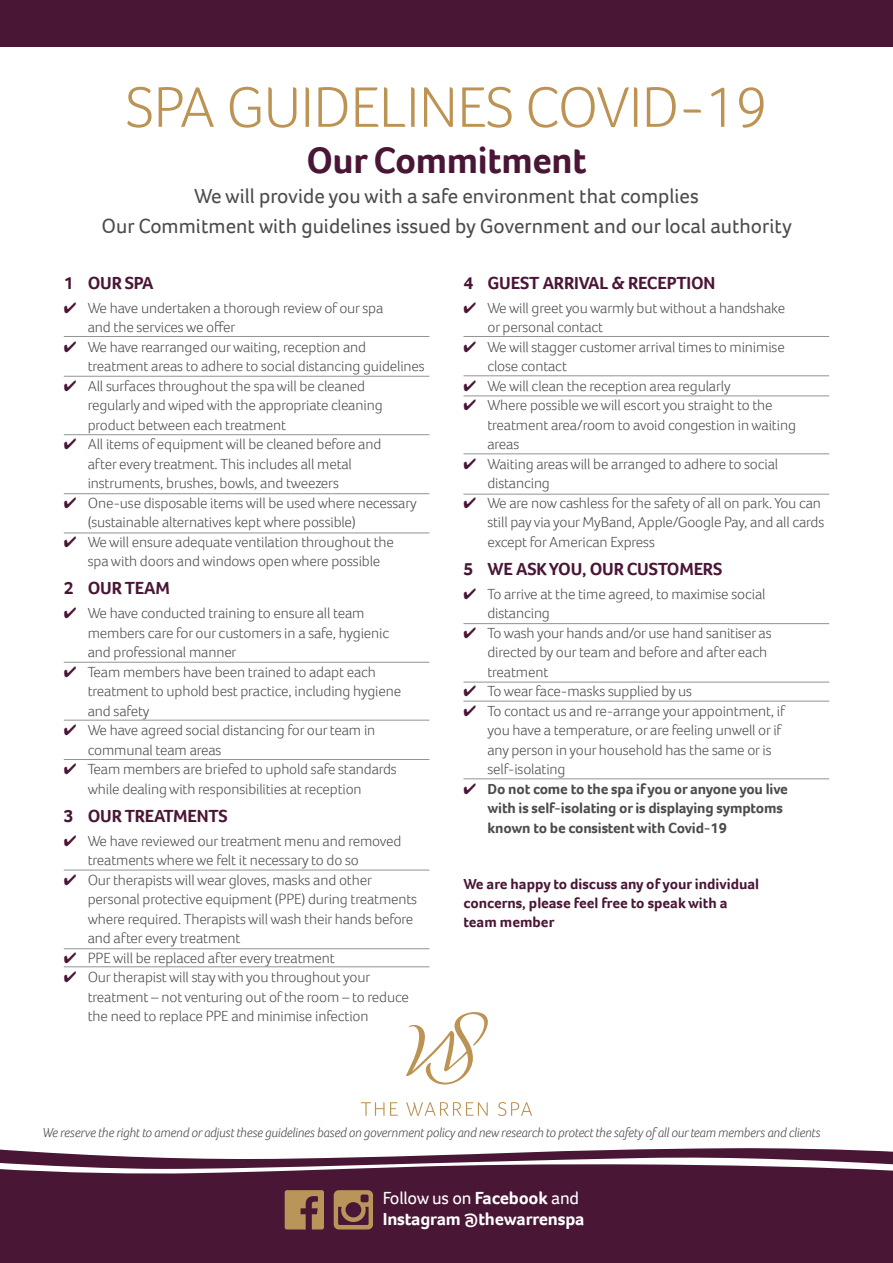
<style>
.page{position:relative;width:893px;height:1263px;background:#fff}
.page>*{position:absolute;margin:0;border:0;box-sizing:border-box;transform-origin:0 0}
.t1{font:300 58.8px "Foco";letter-spacing:-.01em;color:#bd9353}
.t2{font:700 37.8px "Foco";letter-spacing:-.01em;color:#4a1636}
.t3{font:21px "Foco";color:#4b4c4d}
.t4{font:700 18px "Foco";letter-spacing:-.01em;color:#4a1636}
.t5{font:700 18px "Foco";letter-spacing:-.01em;color:#fff}
.t6{font:18px "Foco";letter-spacing:-.01em;color:#fff}
.t7{font:300 15px/19.5px "Foco";letter-spacing:-.01em;color:#4b4c4d}
.t8{font:700 15px "Foco";letter-spacing:-.01em;color:#4b4c4d}
.t9{font:700 15px "Foco";color:#4a1636}
.t10{font:italic 300 13.5px "Foco";letter-spacing:-.01em;color:#4b4c4d}
.s1{color:#4a1636}
.s2{font-weight:700}
</style>
<div class="page">
<div style="left:0;top:0;width:893px;height:47px;background:#4a1636"></div>
<svg style="left:0;top:1148px;width:893px;height:15px"></svg>
<div style="left:0;top:1163px;width:893px;height:100px;background:#4a1636"></div>
<svg style="left:285px;top:1190px;width:39px;height:39px;background:#a47c52"></svg>
<svg style="left:334px;top:1190px;width:39px;height:39px;background:#93694d"></svg>
<hr style="left:64px;top:336px;width:365px;height:1px;background:#919396">
<hr style="left:463px;top:336px;width:366px;height:1px;background:#919396">
<hr style="left:463px;top:375px;width:366px;height:1px;background:#919396">
<hr style="left:463px;top:395px;width:366px;height:1px;background:#919396">
<hr style="left:463px;top:453px;width:366px;height:1px;background:#919396">
<hr style="left:463px;top:494px;width:366px;height:1px;background:#919396">
<hr style="left:463px;top:623px;width:366px;height:1px;background:#919396">
<hr style="left:463px;top:701px;width:366px;height:1px;background:#919396">
<hr style="left:463px;top:778px;width:366px;height:1px;background:#919396">
<hr style="left:463px;top:682px;width:366px;height:1px;background:#919396">
<hr style="left:64px;top:376px;width:365px;height:1px;background:#919396">
<hr style="left:64px;top:434px;width:365px;height:1px;background:#919396">
<hr style="left:64px;top:493px;width:365px;height:1px;background:#919396">
<hr style="left:64px;top:532px;width:365px;height:1px;background:#919396">
<hr style="left:64px;top:662px;width:365px;height:1px;background:#919396">
<hr style="left:64px;top:720px;width:365px;height:1px;background:#919396">
<hr style="left:64px;top:759px;width:365px;height:1px;background:#919396">
<hr style="left:64px;top:870px;width:365px;height:1px;background:#919396">
<hr style="left:64px;top:948px;width:365px;height:1px;background:#919396">
<hr style="left:64px;top:966px;width:365px;height:1px;background:#919396">
<svg style="left:406px;top:1012px;width:82px;height:72px"></svg>
<svg style="left:361px;top:1102px;width:37px;height:14px"></svg>
<svg style="left:406px;top:1102px;width:82px;height:14px"></svg>
<svg style="left:498px;top:1102px;width:34px;height:14px"></svg>
<p class="t1" style="left:126px;top:68px;width:643px">SPA GUIDELINES COVID-19</p>
<p class="t2" style="left:306px;top:135px;width:282px">Our Commitment</p>
<p class="t3" style="left:194px;top:182px;width:506px">We will provide you with a safe environment that complies</p>
<p class="t3" style="left:102px;top:212px;width:692px">Our Commitment with guidelines issued by Government and our local authority</p>
<p class="t4" style="left:64px;top:271px;width:91px">1 OUR SPA</p>
<p class="t7" style="left:64px;top:298px;width:321px"><span class="s1">✔</span> We have undertaken a thorough review of our spa</p>
<p class="t7" style="left:88px;top:317px;width:149px">and the services we offer</p>
<p class="t7" style="left:64px;top:337px;width:304px"><span class="s1">✔</span> We have rearranged our waiting, reception and</p>
<p class="t7" style="left:88px;top:356px;width:339px">treatment areas to adhere to social distancing guidelines</p>
<p class="t7" style="left:64px;top:376px;width:303px"><span class="s1">✔</span> All surfaces throughout the spa will be cleaned</p>
<p class="t7" style="left:88px;top:395px;width:296px">regularly and wiped with the appropriate cleaning</p>
<p class="t7" style="left:88px;top:415px;width:200px">product between each treatment</p>
<p class="t7" style="left:64px;top:434px;width:319px"><span class="s1">✔</span> All items of equipment will be cleaned before and</p>
<p class="t7" style="left:88px;top:454px;width:266px">after every treatment. This includes all metal</p>
<p class="t7" style="left:88px;top:473px;width:253px">instruments, brushes, bowls, and tweezers</p>
<p class="t7" style="left:64px;top:493px;width:355px"><span class="s1">✔</span> One-use disposable items will be used where necessary</p>
<p class="t7" style="left:88px;top:512px;width:270px">(sustainable alternatives kept where possible)</p>
<p class="t7" style="left:64px;top:532px;width:332px"><span class="s1">✔</span> We will ensure adequate ventilation throughout the</p>
<p class="t7" style="left:88px;top:551px;width:294px">spa with doors and windows open where possible</p>
<p class="t4" style="left:64px;top:576px;width:108px">2 OUR TEAM</p>
<p class="t7" style="left:64px;top:603px;width:302px"><span class="s1">✔</span> We have conducted training to ensure all team</p>
<p class="t7" style="left:88px;top:623px;width:303px">members care for our customers in a safe, hygienic</p>
<p class="t7" style="left:88px;top:642px;width:150px">and professional manner</p>
<p class="t7" style="left:88px;top:662px;width:315px;text-indent:-24px"><span class="s1">✔</span> Team members have been trained to adapt each treatment to uphold best practice, including hygiene</p>
<p class="t7" style="left:88px;top:701px;width:63px">and safety</p>
<p class="t7" style="left:64px;top:720px;width:313px"><span class="s1">✔</span> We have agreed social distancing for our team in</p>
<p class="t7" style="left:88px;top:740px;width:135px">communal team areas</p>
<p class="t7" style="left:88px;top:759px;width:311px;text-indent:-24px"><span class="s1">✔</span> Team members are briefed to uphold safe standards while dealing with responsibilities at reception</p>
<p class="t4" style="left:64px;top:804px;width:166px">3 OUR TREATMENTS</p>
<p class="t7" style="left:64px;top:830px;width:339px"><span class="s1">✔</span> We have reviewed our treatment menu and removed</p>
<p class="t7" style="left:88px;top:850px;width:273px">treatments where we felt it necessary to do so</p>
<p class="t7" style="left:64px;top:869px;width:310px"><span class="s1">✔</span> Our therapists will wear gloves, masks and other</p>
<p class="t7" style="left:88px;top:889px;width:331px">personal protective equipment (PPE) during treatments</p>
<p class="t7" style="left:88px;top:908px;width:327px">where required. Therapists will wash their hands before</p>
<p class="t7" style="left:88px;top:928px;width:154px">and after every treatment</p>
<p class="t7" style="left:64px;top:947px;width:273px"><span class="s1">✔</span> PPE will be replaced after every treatment</p>
<p class="t7" style="left:64px;top:967px;width:308px"><span class="s1">✔</span> Our therapist will stay with you throughout your</p>
<p class="t7" style="left:88px;top:986px;width:323px">treatment – not venturing out of the room – to reduce</p>
<p class="t7" style="left:88px;top:1006px;width:282px">the need to replace PPE and minimise infection</p>
<p class="t4" style="left:463px;top:271px;width:253px">4 GUEST ARRIVAL &amp; RECEPTION</p>
<p class="t7" style="left:463px;top:298px;width:323px"><span class="s1">✔</span> We will greet you warmly but without a handshake</p>
<p class="t7" style="left:487px;top:317px;width:117px">or personal contact</p>
<p class="t7" style="left:463px;top:337px;width:323px"><span class="s1">✔</span> We will stagger customer arrival times to minimise</p>
<p class="t7" style="left:487px;top:356px;width:81px">close contact</p>
<p class="t7" style="left:463px;top:376px;width:269px"><span class="s1">✔</span> We will clean the reception area regularly</p>
<p class="t7" style="left:463px;top:395px;width:311px"><span class="s1">✔</span> Where possible we will escort you straight to the</p>
<p class="t7" style="left:487px;top:415px;width:310px">treatment area/room to avoid congestion in waiting</p>
<p class="t7" style="left:487px;top:434px;width:33px">areas</p>
<p class="t7" style="left:463px;top:454px;width:316px"><span class="s1">✔</span> Waiting areas will be arranged to adhere to social</p>
<p class="t7" style="left:487px;top:473px;width:64px">distancing</p>
<p class="t7" style="left:487px;top:493px;width:338px;text-indent:-24px"><span class="s1">✔</span> We are now cashless for the safety of all on park. You can still pay via your MyBand, Apple/Google Pay, and all cards except for American Express</p>
<p class="t4" style="left:463px;top:557px;width:260px">5 WE ASK YOU, OUR CUSTOMERS</p>
<p class="t7" style="left:463px;top:584px;width:303px"><span class="s1">✔</span> To arrive at the time agreed, to maximise social</p>
<p class="t7" style="left:487px;top:603px;width:64px">distancing</p>
<p class="t7" style="left:463px;top:623px;width:310px"><span class="s1">✔</span> To wash your hands and/or use hand sanitiser as</p>
<p class="t7" style="left:487px;top:642px;width:281px">directed by our team and before and after each</p>
<p class="t7" style="left:487px;top:662px;width:62px">treatment</p>
<p class="t7" style="left:463px;top:681px;width:230px"><span class="s1">✔</span> To wear face-masks supplied by us</p>
<p class="t7" style="left:463px;top:701px;width:323px"><span class="s1">✔</span> To contact us and re-arrange your appointment, if</p>
<p class="t7" style="left:487px;top:720px;width:295px">you have a temperature, or are feeling unwell or if</p>
<p class="t7" style="left:487px;top:740px;width:286px">any person in your household has the same or is</p>
<p class="t7" style="left:487px;top:759px;width:80px">self-isolating</p>
<p class="t8" style="left:463px;top:779px;width:326px"><span class="s1">✔</span> Do not come to the spa if you or anyone you live</p>
<p class="t8" style="left:487px;top:798px;width:297px">with is self-isolating or is displaying symptoms</p>
<p class="t8" style="left:487px;top:818px;width:241px">known to be consistent with Covid-19</p>
<p class="t9" style="left:463px;top:874px;width:297px">We are happy to discuss any of your individual</p>
<p class="t9" style="left:463px;top:893px;width:266px">concerns, please feel free to speak with a</p>
<p class="t9" style="left:463px;top:911px;width:92px">team member</p>
<p class="t10" style="left:43px;top:1123px;width:779px">We reserve the right to amend or adjust these guidelines based on government policy and new research to protect the safety of all our team members and clients</p>
<p class="t6" style="left:383px;top:1186px;width:198px">Follow us on <span class="s2">Facebook</span> and</p>
<p class="t5" style="left:383px;top:1207px;width:203px">Instagram @thewarrenspa</p>
</div>
